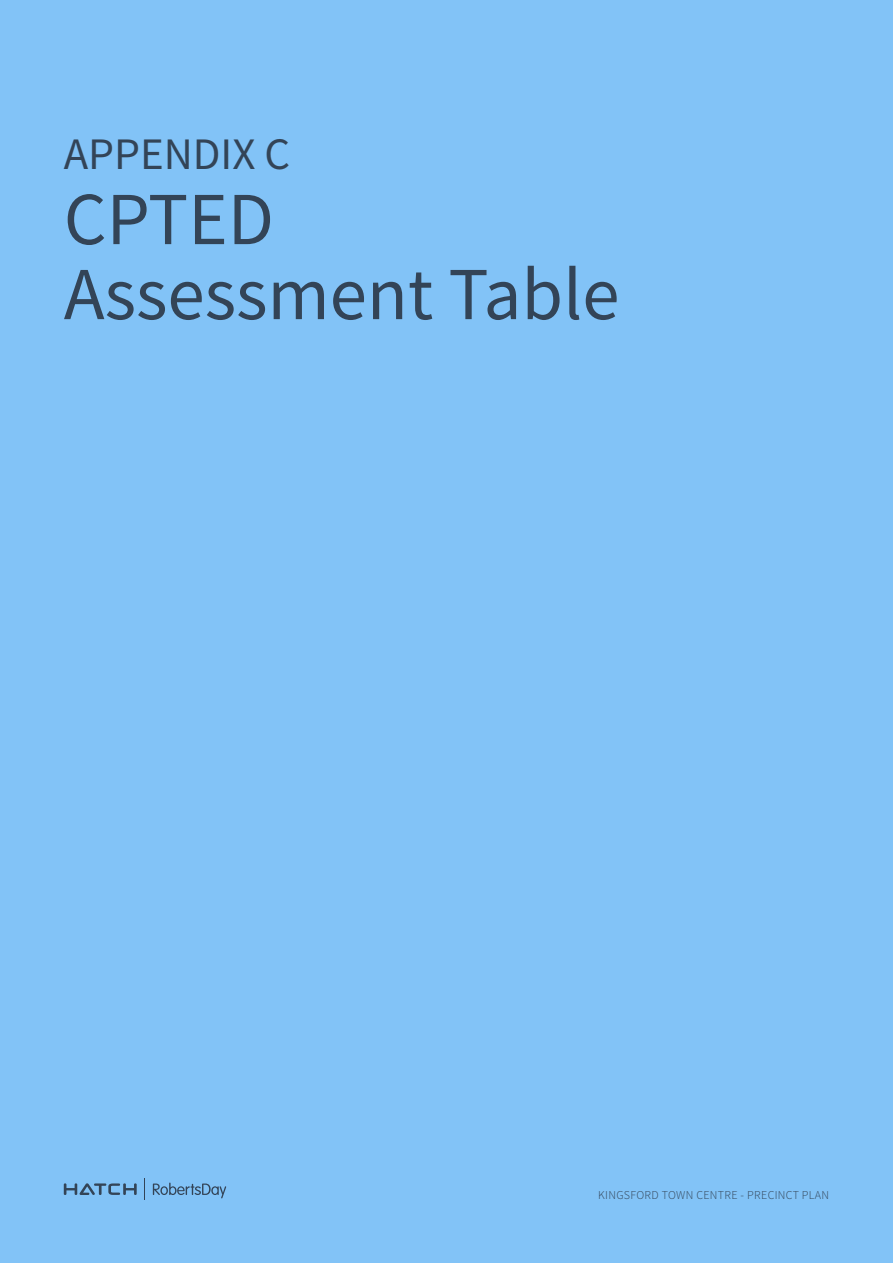
<style>
.page{position:relative;width:893px;height:1263px;background:#82c3f7}
.page>*{position:absolute;margin:0;border:0;box-sizing:border-box;transform-origin:0 0}
.t1{font:75px/75px "Source Sans Pro";color:#334457}
.t2{font:45px "Source Sans Pro";color:#334457}
.t3{font:300 12px "Source Sans Pro";letter-spacing:.025em;color:#334457}
</style>
<div class="page">
<svg style="left:64px;top:1183px;width:73px;height:12px"></svg>
<svg style="left:153px;top:1182px;width:73px;height:16px"></svg>
<svg style="left:144px;top:1178px;width:1px;height:21px"></svg>
<h2 class="t2" style="left:64px;top:126px;width:228px">APPENDIX C</h2>
<h1 class="t1" style="left:64px;top:183px;width:557px">CPTED<br>Assessment Table</h1>
<p class="t3" style="left:598px;top:1188px;width:232px">KINGSFORD TOWN CENTRE - PRECINCT PLAN</p>
</div>
